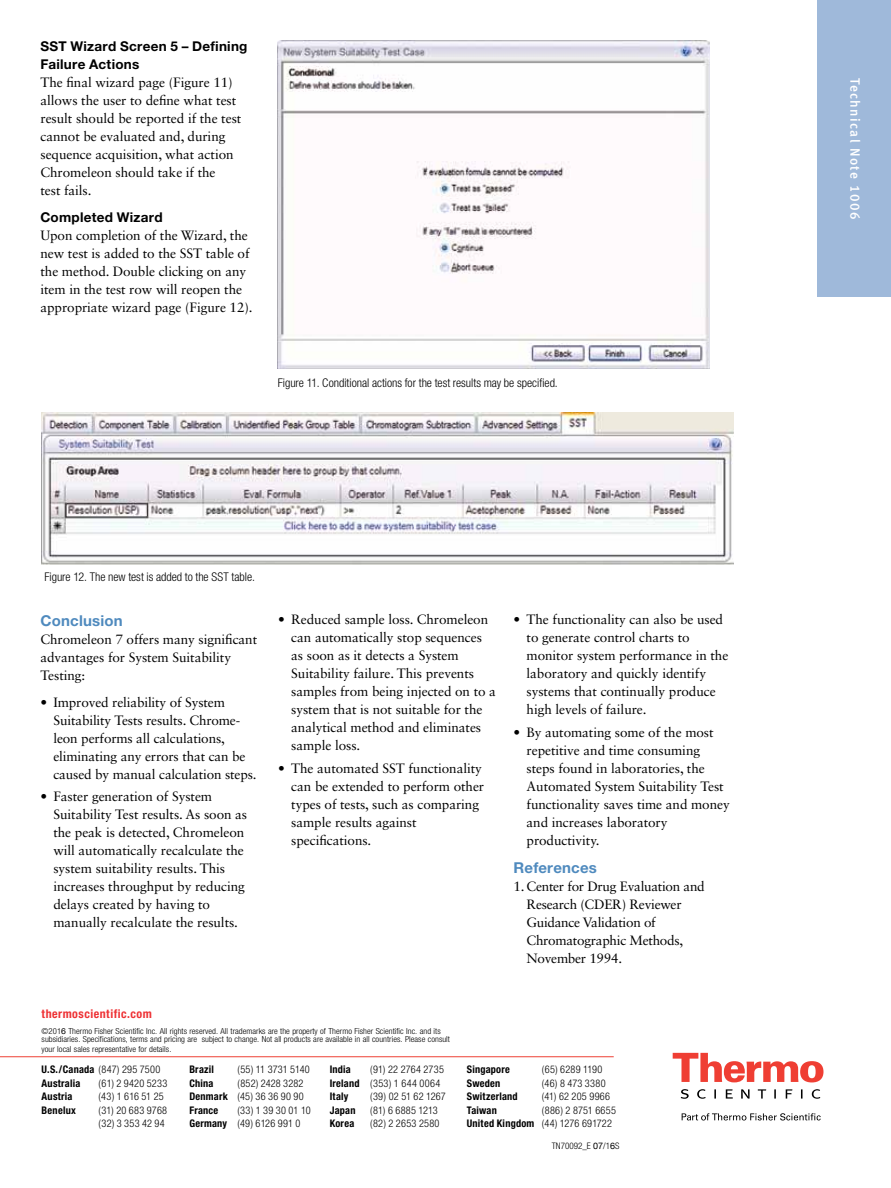
<style>
.page{position:relative;width:891px;height:1188px;background:#fff}
.page>*{position:absolute;margin:0;border:0;box-sizing:border-box;transform-origin:0 0}
.t1{font:700 15px "Helvetica Neue";letter-spacing:.015em;color:#4f8abe}
.t2{font:13.5px/18px "Sabon LT Std";letter-spacing:-.005em;color:#000}
.t3{font:700 13.5px/18px "Helvetica Neue";letter-spacing:.02em;color:#000}
.t4{font:13.5px "Meta Medium LF";letter-spacing:.1em;color:#fff}
.t5{font:300 condensed 12px "Helvetica Neue";color:#000}
.t6{font:700 condensed 12px "Helvetica Neue";letter-spacing:.04em;color:#ee3134}
.t7{font:300 condensed 10.5px/13.5px "Helvetica Neue";letter-spacing:.025em;color:#000}
.t8{font:700 condensed 10.5px/13.5px "Helvetica Neue";letter-spacing:.02em;color:#000}
.t9{font:300 condensed 9px "Helvetica Neue";color:#000}
.t10{font:300 condensed 8.25px/8.4px "Helvetica Neue";letter-spacing:.005em;color:#000;scale:1.05 1}
.s1{font-weight:400;font-stretch:normal}
.s2{font-weight:300}
.s3{font-weight:700}
</style>
<div class="page">
<div style="left:817px;top:0;width:74px;height:297px;background:#9fb9da"></div>
<svg style="left:673px;top:1053px;width:150px;height:29px"></svg>
<svg style="left:681px;top:1089px;width:139px;height:10px"></svg>
<svg style="left:682px;top:1113px;width:139px;height:8px"></svg>
<hr style="left:0;top:1056px;width:614px;height:1px;background:#ef4135">
<img style="left:42px;top:412px;width:692px;height:152px">
<img style="left:277px;top:41px;width:433px;height:327px">
<p class="t3" style="left:40px;top:37px;width:209px">SST Wizard Screen 5 – Defining<br>Failure Actions</p>
<p class="t2" style="left:40px;top:73px;width:202px">The final wizard page (Figure 11) allows the user to define what test result should be reported if the test cannot be evaluated and, during sequence acquisition, what action<br>Chromeleon should take if the<br>test fails.</p>
<p class="t3" style="left:40px;top:208px;width:124px">Completed Wizard</p>
<p class="t2" style="left:40px;top:226px;width:214px">Upon completion of the Wizard, the new test is added to the SST table of the method. Double clicking on any item in the test row will reopen the appropriate wizard page (Figure 12).</p>
<p class="t5" style="left:278px;top:376px;width:282px">Figure 11. Conditional actions for the test results may be specified.</p>
<p class="t5" style="left:44px;top:570px;width:212px">Figure 12. The new test is added to the SST table.</p>
<p class="t1" style="left:40px;top:611px;width:84px">Conclusion</p>
<p class="t2" style="left:40px;top:630px;width:218px">Chromeleon 7 offers many significant advantages for System Suitability<br>Testing:</p>
<p class="t2" style="left:53px;top:693px;width:205px;text-indent:-13px">• Improved reliability of System Suitability Tests results. Chrome&shy;leon performs all calculations, eliminating any errors that can be caused by manual calculation steps.</p>
<p class="t2" style="left:53px;top:787px;width:195px;text-indent:-13px">• Faster generation of System Suitability Test results. As soon as the peak is detected, Chromeleon will automatically recalculate the system suitability results. This increases throughput by reducing delays created by having to manually recalculate the results.</p>
<p class="t2" style="left:291px;top:610px;width:206px;text-indent:-13px">• Reduced sample loss. Chromeleon can automatically stop sequences as soon as it detects a System<br>Suitability failure. This prevents samples from being injected on to a system that is not suitable for the analytical method and eliminates sample loss.</p>
<p class="t2" style="left:291px;top:759px;width:194px;text-indent:-13px">• The automated SST functionality can be extended to perform other types of tests, such as comparing sample results against specifications.</p>
<p class="t2" style="left:527px;top:610px;width:203px;text-indent:-13px">• The functionality can also be used to generate control charts to monitor system performance in the laboratory and quickly identify systems that continually produce high levels of failure.</p>
<p class="t2" style="left:527px;top:723px;width:205px;text-indent:-13px">• By automating some of the most repetitive and time consuming steps found in laboratories, the<br>Automated System Suitability Test functionality saves time and money and increases laboratory productivity.</p>
<p class="t1" style="left:514px;top:859px;width:85px">References</p>
<p class="t2" style="left:527px;top:877px;width:180px;text-indent:-13px">1. Center for Drug Evaluation and<br>Research (CDER) Reviewer<br>Guidance Validation of<br>Chromatographic Methods,<br>November 1994.</p>
<p class="t6" style="left:42px;top:1007px;width:112px">thermoscientific.com</p>
<p class="t10" style="left:42px;top:1027px;width:390px">©201<span class="s1">6</span> Thermo Fisher Scientific Inc. All rights reserved. All trademarks are the property of Thermo Fisher Scientific Inc. and its subsidiaries. Specifications, terms and pricing are subject to change. Not all products are available in all countries. Please consult</p>
<p class="t10" style="left:42px;top:1045px;width:125px">your local sales representative for details.</p>
<p class="t8" style="left:42px;top:1063px;width:120px">U.S./Canada <span class="s2">(847) 295 7500<br></span>Australia</p>
<p class="t7" style="left:99px;top:1076px;width:70px">(61) 2 9420 5233</p>
<p class="t8" style="left:42px;top:1090px;width:32px">Austria</p>
<p class="t7" style="left:99px;top:1090px;width:67px">(43) 1 616 51 25</p>
<p class="t8" style="left:42px;top:1103px;width:36px">Benelux</p>
<p class="t7" style="left:99px;top:1103px;width:70px">(31) 20 683 9768 (32) 3 353 42 94</p>
<p class="t8" style="left:189px;top:1063px;width:26px">Brazil</p>
<p class="t7" style="left:237px;top:1063px;width:74px">(55) 11 3731 5140</p>
<p class="t8" style="left:189px;top:1076px;width:26px">China</p>
<p class="t7" style="left:189px;top:1076px;width:116px;text-align:justify;text-indent:48px">(852) 2428 3282<br><span class="s3">Denmark</span> (45) 36 36 90 90<br><span class="s3">France</span></p>
<p class="t7" style="left:189px;top:1103px;width:123px;text-indent:48px">(33) 1 39 30 01 10<br><span class="s3">Germany</span> (49) 6126 991 0</p>
<p class="t8" style="left:330px;top:1063px;width:23px">India</p>
<p class="t7" style="left:330px;top:1063px;width:116px;text-indent:41px">(91) 22 2764 2735<br><span class="s3">Ireland</span> (353) 1 644 0064<br><span class="s3">Italy</span></p>
<p class="t7" style="left:370px;top:1090px;width:77px">(39) 02 51 62 1267</p>
<p class="t8" style="left:330px;top:1103px;width:27px">Japan</p>
<p class="t7" style="left:370px;top:1103px;width:69px">(81) 6 6885 1213</p>
<p class="t8" style="left:330px;top:1117px;width:26px">Korea</p>
<p class="t7" style="left:370px;top:1117px;width:71px">(82) 2 2653 2580</p>
<p class="t8" style="left:467px;top:1063px;width:45px">Singapore</p>
<p class="t7" style="left:542px;top:1063px;width:62px">(65) 6289 1190</p>
<p class="t8" style="left:467px;top:1076px;width:35px">Sweden</p>
<p class="t7" style="left:542px;top:1076px;width:65px">(46) 8 473 3380</p>
<p class="t8" style="left:467px;top:1090px;width:52px">Switzerland</p>
<p class="t7" style="left:542px;top:1090px;width:70px">(41) 62 205 9966</p>
<p class="t8" style="left:467px;top:1103px;width:32px">Taiwan</p>
<p class="t7" style="left:467px;top:1103px;width:151px;text-indent:75px">(886) 2 8751 6655<br><span class="s3">United Kingdom</span> (44) 1276 691722</p>
<p class="t9" style="left:552px;top:1141px;width:69px">TN70092_E <span class="s1">07</span>/1<span class="s1">6</span>S</p>
<p class="t4" style="left:863px;top:78px;width:143px;rotate:90deg">Technical Note 1006</p>
</div>
